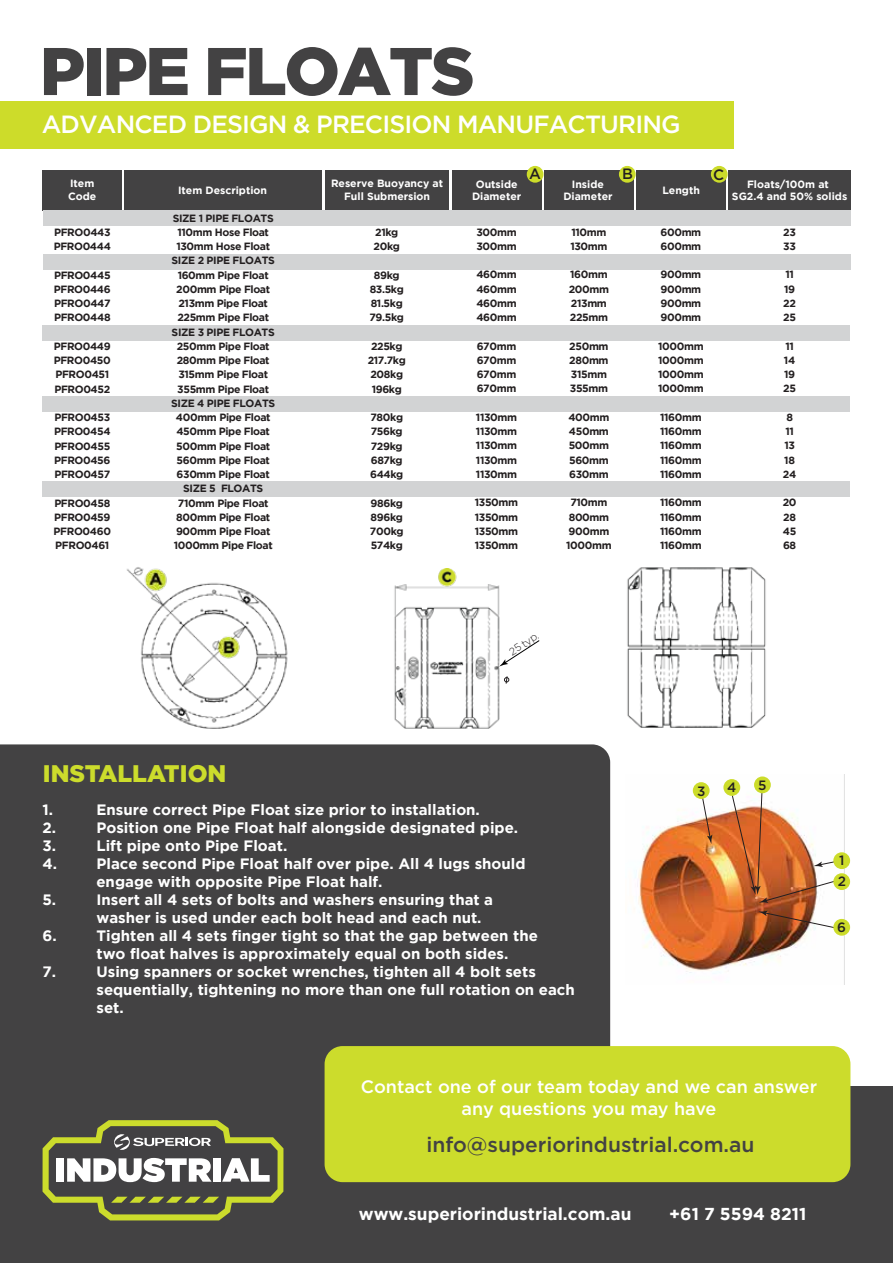
<style>
.page{position:relative;width:893px;height:1263px;background:#fff}
.page>*{position:absolute;margin:0;border:0;box-sizing:border-box;transform-origin:0 0}
.t1{font:900 67.2px "Gotham";letter-spacing:-.035em;color:#434243}
.t2{font:500 24.9px "Gotham";letter-spacing:-.035em;color:#fff}
.t3{font:900 24px "Gotham";color:#ccdc2c}
.t4{font:500 21px "Gotham";color:#434243}
.t5{font:500 18px/21.6px "Gotham";color:#fff;text-align:center}
.t6{font:700 17.25px "Gotham";color:#fff}
.t7{font:700 15px/18px "Gotham";color:#fff}
.t8{font:500 15px "Gotham";color:#231f20}
.t9{font:500 13.5px "Gotham";color:#231f20}
.t10{font:700 10.5px/14.2px "Gotham";letter-spacing:-.035em;color:#231f20;text-align:justify}
.t11{font:700 10.5px/12.6px "Gotham";color:#fff;text-align:center}
.t12{font:300 10.5px "Gotham";color:#231f20}
</style>
<div class="page">
<div style="left:0;top:744px;width:610px;height:342px;background:#434243"></div>
<div style="left:0;top:1086px;width:893px;height:177px;background:#434243"></div>
<svg style="left:43px;top:1120px;width:240px;height:100px"></svg>
<div style="left:325px;top:1046px;width:525px;height:136px;background:#ccdc2c;border-radius:18px"></div>
<div style="left:0;top:101px;width:734px;height:48px;background:#cddc2a"></div>
<img style="left:126px;top:567px;width:162px;height:161px">
<img style="left:627px;top:567px;width:139px;height:160px">
<img style="left:394px;top:568px;width:116px;height:161px">
<svg style="left:499px;top:639px;width:41px;height:28px"></svg>
<svg style="left:504px;top:676px;width:5px;height:8px"></svg>
<div style="left:325px;top:171px;width:124px;height:40px;background:#434243"></div>
<div style="left:43px;top:171px;width:79px;height:40px;background:#434243"></div>
<div style="left:124px;top:171px;width:198px;height:40px;background:#434243"></div>
<div style="left:452px;top:171px;width:89px;height:40px;background:#434243"></div>
<div style="left:544px;top:171px;width:90px;height:40px;background:#434243"></div>
<div style="left:636px;top:171px;width:89px;height:40px;background:#434243"></div>
<div style="left:728px;top:171px;width:123px;height:40px;background:#434243"></div>
<div style="left:43px;top:481px;width:807px;height:15px;background:#d2d3d4"></div>
<div style="left:43px;top:325px;width:807px;height:15px;background:#d2d3d4"></div>
<div style="left:43px;top:396px;width:807px;height:16px;background:#d2d3d4"></div>
<div style="left:43px;top:254px;width:807px;height:15px;background:#d2d3d4"></div>
<div style="left:43px;top:211px;width:807px;height:15px;background:#d2d3d4"></div>
<div style="left:619px;top:166px;width:17px;height:17px;background:#ccdc2a;border-radius:50%"></div>
<div style="left:711px;top:166px;width:17px;height:17px;background:#ccdc2a;border-radius:50%"></div>
<div style="left:527px;top:166px;width:16px;height:17px;background:#ccdc2a;border-radius:50%"></div>
<img style="left:635px;top:777px;width:208px;height:197px">
<svg style="left:701px;top:796px;width:11px;height:48px"></svg>
<svg style="left:758px;top:911px;width:81px;height:18px"></svg>
<img style="left:731px;top:792px;width:110px;height:111px">
<div style="left:833px;top:852px;width:17px;height:17px;background:#ccdc2a;border-radius:50%"></div>
<div style="left:833px;top:919px;width:17px;height:17px;background:#ccdc2a;border-radius:50%"></div>
<div style="left:723px;top:779px;width:17px;height:17px;background:#ccdc2a;border-radius:50%"></div>
<div style="left:693px;top:782px;width:17px;height:17px;background:#ccdc2a;border-radius:50%"></div>
<div style="left:754px;top:776px;width:17px;height:17px;background:#ccdc2a;border-radius:50%"></div>
<div style="left:833px;top:873px;width:17px;height:17px;background:#ccdc2a;border-radius:50%"></div>
<h1 class="t1" style="left:40px;top:32px;width:436px">PIPE FLOATS</h1>
<h2 class="t2" style="left:42px;top:108px;width:640px">ADVANCED DESIGN &amp; PRECISION MANUFACTURING</h2>
<h3 class="t8" style="left:529px;top:164px;width:13px">A</h3>
<h3 class="t8" style="left:622px;top:164px;width:12px">B</h3>
<h3 class="t8" style="left:713px;top:165px;width:13px">C</h3>
<p class="t11" style="left:68px;top:177px;width:30px;text-align:left">Item<br>Code</p>
<p class="t11" style="left:178px;top:184px;width:91px">Item Description</p>
<p class="t11" style="left:331px;top:177px;width:114px">Reserve Buoyancy at<br>Full Submersion</p>
<p class="t11" style="left:732px;top:177px;width:117px">Floats/100m at<br>SG2.4 and 50% solids</p>
<p class="t11" style="left:472px;top:177px;width:51px">Outside<br>Diameter</p>
<p class="t11" style="left:563px;top:177px;width:51px">Inside<br>Diameter</p>
<p class="t11" style="left:662px;top:183px;width:39px">Length</p>
<p class="t10" style="left:54px;top:225px;width:59px">PFRO0443<br>PFRO0444</p>
<p class="t10" style="left:54px;top:267px;width:58px">PFRO0445<br>PFRO0446<br>PFRO0447<br>PFRO0448</p>
<p class="t10" style="left:54px;top:339px;width:59px;text-align:left">PFRO0449<br>PFRO0450<br>PFRO0451<br>PFRO0452</p>
<p class="t10" style="left:54px;top:410px;width:58px">PFRO0453<br>PFRO0454<br>PFRO0455<br>PFRO0456<br>PFRO0457</p>
<p class="t10" style="left:54px;top:495px;width:59px">PFRO0458<br>PFRO0459<br>PFRO0460<br>PFRO0461</p>
<p class="t10" style="left:171px;top:210px;width:105px;text-align:center">SIZE 1 PIPE FLOATS<br>110mm Hose Float<br>130mm Hose Float<br>SIZE 2 PIPE FLOATS<br>160mm Pipe Float<br>200mm Pipe Float<br>213mm Pipe Float<br>225mm Pipe Float<br>SIZE 3 PIPE FLOATS<br>250mm Pipe Float<br>280mm Pipe Float<br>315mm Pipe Float<br>355mm Pipe Float<br>SIZE 4 PIPE FLOATS<br>400mm Pipe Float<br>450mm Pipe Float<br>500mm Pipe Float<br>560mm Pipe Float<br>630mm Pipe Float<br>SIZE 5 FLOATS<br>710mm Pipe Float<br>800mm Pipe Float<br>900mm Pipe Float<br>1000mm Pipe Float</p>
<p class="t10" style="left:374px;top:225px;width:28px">21kg<br>20kg</p>
<p class="t10" style="left:369px;top:267px;width:36px;text-align:center">89kg<br>83.5kg<br>81.5kg<br>79.5kg</p>
<p class="t10" style="left:368px;top:339px;width:40px;text-align:center">225kg<br>217.7kg<br>208kg<br>196kg</p>
<p class="t10" style="left:370px;top:410px;width:35px">780kg 756kg 729kg 687kg 644kg</p>
<p class="t10" style="left:370px;top:495px;width:35px">986kg 896kg 700kg 574kg</p>
<p class="t10" style="left:476px;top:225px;width:42px">300mm<br>300mm</p>
<p class="t10" style="left:476px;top:267px;width:42px">460mm 460mm 460mm 460mm</p>
<p class="t10" style="left:477px;top:339px;width:41px">670mm 670mm 670mm 670mm</p>
<p class="t10" style="left:476px;top:410px;width:43px">1130mm 1130mm 1130mm 1130mm 1130mm</p>
<p class="t10" style="left:475px;top:495px;width:45px">1350mm 1350mm 1350mm 1350mm</p>
<p class="t10" style="left:570px;top:225px;width:39px">110mm<br>130mm</p>
<p class="t10" style="left:569px;top:267px;width:42px;text-align:left">160mm<br>200mm<br>213mm<br>225mm</p>
<p class="t10" style="left:569px;top:339px;width:41px;text-align:left">250mm<br>280mm<br>315mm<br>355mm</p>
<p class="t10" style="left:568px;top:410px;width:43px">400mm 450mm 500mm 560mm 630mm</p>
<p class="t10" style="left:566px;top:495px;width:47px;text-align:center">710mm<br>800mm<br>900mm<br>1000mm</p>
<p class="t12" style="left:507px;top:648px;width:35px;rotate:-33deg">25 typ.</p>
<p class="t10" style="left:660px;top:225px;width:42px">600mm<br>600mm</p>
<p class="t10" style="left:660px;top:267px;width:42px">900mm 900mm 900mm 900mm</p>
<p class="t10" style="left:658px;top:339px;width:47px">1000mm 1000mm 1000mm 1000mm</p>
<p class="t10" style="left:660px;top:410px;width:43px">1160mm 1160mm 1160mm 1160mm 1160mm</p>
<p class="t10" style="left:660px;top:495px;width:43px">1160mm 1160mm 1160mm 1160mm</p>
<p class="t10" style="left:783px;top:224px;width:14px">23<br>33</p>
<p class="t10" style="left:783px;top:267px;width:14px;text-align:left">11<br>19<br>22<br>25</p>
<p class="t10" style="left:783px;top:338px;width:14px;text-align:left">11<br>14<br>19<br>25</p>
<p class="t10" style="left:783px;top:410px;width:15px;text-align:center">8<br>11<br>13<br>18<br>24</p>
<p class="t10" style="left:783px;top:495px;width:15px">20<br>28<br>45<br>68</p>
<h3 class="t3" style="left:43px;top:759px;width:185px">INSTALLATION</h3>
<h3 class="t7" style="left:42px;top:800px;width:12px">1.</h3>
<h3 class="t7" style="left:96px;top:800px;width:385px">Ensure correct Pipe Float size prior to installation.</h3>
<h3 class="t7" style="left:42px;top:818px;width:15px">2.</h3>
<h3 class="t7" style="left:96px;top:818px;width:423px">Position one Pipe Float half alongside designated pipe.</h3>
<h3 class="t7" style="left:42px;top:836px;width:15px">3.</h3>
<h3 class="t7" style="left:96px;top:836px;width:192px">Lift pipe onto Pipe Float.</h3>
<h3 class="t7" style="left:42px;top:854px;width:16px">4.</h3>
<h3 class="t7" style="left:96px;top:854px;width:430px">Place second Pipe Float half over pipe. All 4 lugs should engage with opposite Pipe Float half.</h3>
<h3 class="t7" style="left:42px;top:890px;width:15px">5.</h3>
<h3 class="t7" style="left:96px;top:890px;width:398px">Insert all 4 sets of bolts and washers ensuring that a washer is used under each bolt head and each nut.</h3>
<h3 class="t7" style="left:42px;top:926px;width:16px">6.</h3>
<h3 class="t7" style="left:96px;top:926px;width:443px">Tighten all 4 sets finger tight so that the gap between the two float halves is approximately equal on both sides.</h3>
<h3 class="t7" style="left:42px;top:962px;width:15px">7.</h3>
<h3 class="t7" style="left:96px;top:962px;width:480px">Using spanners or socket wrenches, tighten all 4 bolt sets sequentially, tightening no more than one full rotation on each set.</h3>
<p class="t9" style="left:697px;top:782px;width:10px">3</p>
<p class="t9" style="left:727px;top:778px;width:11px">4</p>
<p class="t9" style="left:758px;top:776px;width:10px">5</p>
<p class="t9" style="left:839px;top:852px;width:7px">1</p>
<p class="t9" style="left:838px;top:873px;width:10px">2</p>
<p class="t9" style="left:837px;top:919px;width:10px">6</p>
<h3 class="t5" style="left:361px;top:1076px;width:458px">Contact one of our team today and we can answer any questions you may have</h3>
<h3 class="t4" style="left:426px;top:1130px;width:330px">info@superiorindustrial.com.au</h3>
<h3 class="t6" style="left:359px;top:1204px;width:274px">www.superiorindustrial.com.au</h3>
<h3 class="t6" style="left:669px;top:1204px;width:139px">+61 7 5594 8211</h3>
</div>
